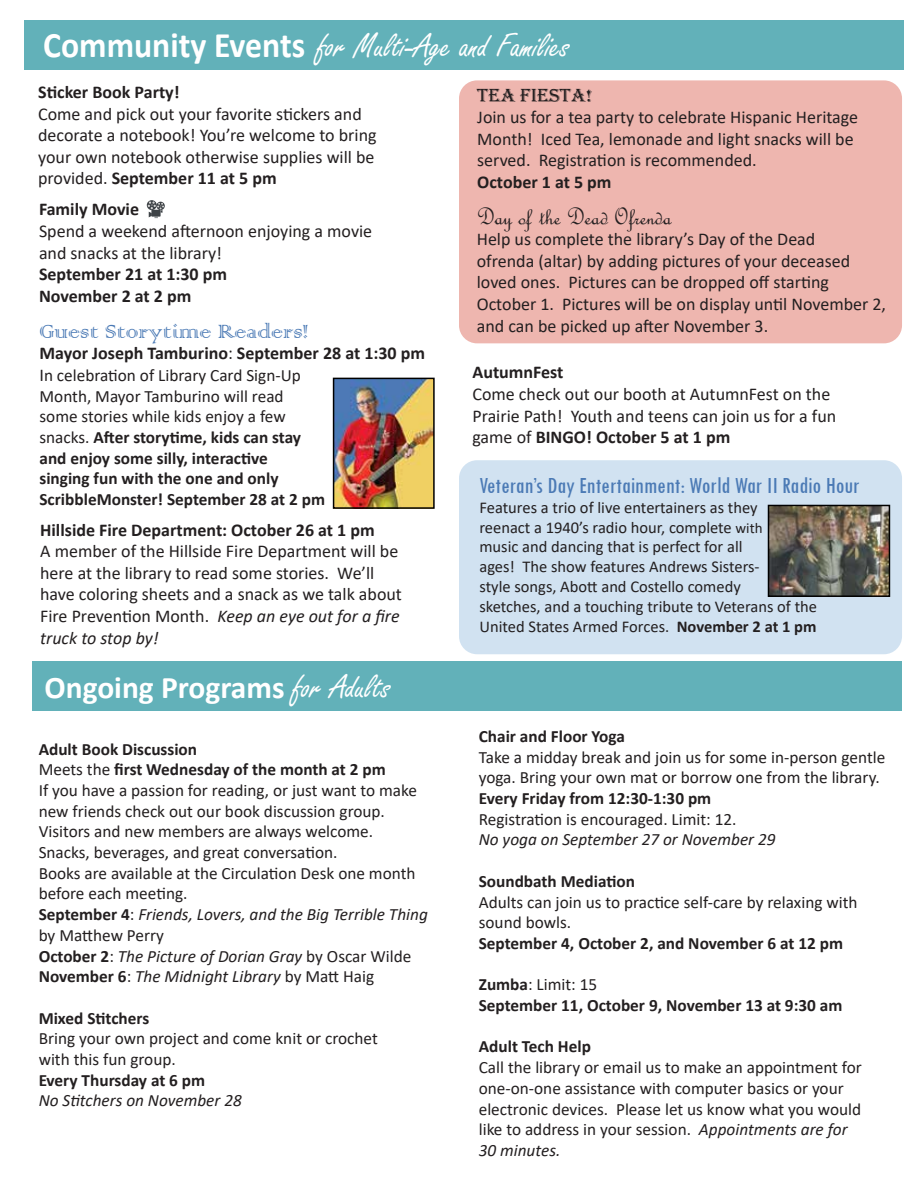
<style>
.page{position:relative;width:918px;height:1188px;background:#fff}
.page>*{position:absolute;margin:0;border:0;box-sizing:border-box;transform-origin:0 0}
.t1{font:36px "Freestyle Script";color:#fff}
.t2{font:700 31.5px "Calibri";color:#fff}
.t3{font:25.5px "Colonna";color:#4b7ab5}
.t4{font:25.5px "French Script";color:#231f20}
.t5{font:condensed 24px "Tw Cen";color:#4b7ab5}
.t6{font:19.5px "Algerian";color:#231f20}
.t7{font:18px/21.6px "Calibri";color:#231f20}
.t8{font:700 18px/21.6px "Calibri";color:#231f20}
.t9{font:17.25px/20.7px "Calibri";color:#231f20}
.t10{font:700 17.25px/20.7px "Calibri";color:#231f20}
.t11{font:italic 17.25px "Calibri";color:#231f20}
.t12{font:16.5px/19.8px "Calibri";color:#231f20}
.s1{font-family:"Calibri";font-weight:700}
.s2{font-weight:700}
.s3{font-weight:400}
.s4{font-weight:400;font-size:18px}
.s5{font-style:italic}
.s6{font-family:"Freestyle Script";font-weight:400;font-size:36px}
.s7{font-size:15px}
</style>
<div class="page">
<div style="left:32px;top:661px;width:870px;height:50px;background:#62b1b9"></div>
<div style="left:459px;top:460px;width:443px;height:194px;background:#d1e2f1;border-radius:18px"></div>
<div style="left:459px;top:80px;width:443px;height:263px;background:#eeb6af;border-radius:18px"></div>
<div style="left:25px;top:20px;width:879px;height:49px;background:#62b1b9"></div>
<img style="left:771px;top:508px;width:116px;height:86px">
<div style="left:768px;top:505px;width:122px;height:92px;border:2px solid #000"></div>
<img style="left:336px;top:381px;width:96px;height:125px">
<div style="left:333px;top:378px;width:102px;height:131px;border:2px solid #000"></div>
<h1 class="t1" style="left:43px;top:26px;width:528px"><span class="s1">Community Events</span> for Multi-Age and Families</h1>
<p class="t8" style="left:38px;top:81px;width:143px">Sticker Book Party!</p>
<p class="t7" style="left:38px;top:102px;width:340px">Come and pick out your favorite stickers and decorate a notebook! You’re welcome to bring your own notebook otherwise supplies will be provided. <span class="s2">September 11 at 5 pm</span></p>
<p class="t8" style="left:39px;top:198px;width:102px">Family Movie</p>
<p class="t7" style="left:39px;top:220px;width:335px">Spend a weekend afternoon enjoying a movie and snacks at the library!</p>
<p class="t8" style="left:39px;top:263px;width:190px">September 21 at 1:30 pm<br>November 2 at 2 pm</p>
<h3 class="t3" style="left:40px;top:314px;width:270px">Guest Storytime Readers!</h3>
<p class="t8" style="left:40px;top:342px;width:387px">Mayor Joseph Tamburino<span class="s3">:</span> September 28 at 1:30 pm</p>
<p class="t10" style="left:40px;top:364px;width:287px"><span class="s4">I</span><span class="s3">n celebration of Library Card Sign-Up Month, Mayor Tamburino will read some stories while kids enjoy a few snacks.</span> After storytime, kids can stay and enjoy some silly, interactive<br>singing fun with the one and only ScribbleMonster! September 28 at 2 pm</p>
<p class="t8" style="left:40px;top:518px;width:336px">Hillside Fire Department: October 26 at 1 pm</p>
<p class="t7" style="left:40px;top:540px;width:363px">A member of the Hillside Fire Department will be here at the library to read some stories. We’ll have coloring sheets and a snack as we talk about Fire Prevention Month. <span class="s5">Keep an eye out for a fire truck to stop by!</span></p>
<h2 class="t2" style="left:45px;top:665px;width:348px">Ongoing Programs <span class="s6">for Adults</span></h2>
<p class="t9" style="left:39px;top:738px;width:391px"><span class="s2">Adult Book Discussion<br></span>Meets the <span class="s2">first Wednesday of the month at 2 pm<br></span>If you have a passion for reading, or just want to make new friends check out our book discussion group.<br>Visitors and new members are always welcome.<br>Snacks, beverages, and great conversation.<br>Books are available at the Circulation Desk one month before each meeting.<br><span class="s2">September 4</span>: <span class="s5">Friends, Lovers, and the Big Terrible Thing </span>by Matthew Perry<br><span class="s2">October 2</span>: <span class="s5">The Picture of Dorian Gray</span> by Oscar Wilde <span class="s2">November 6</span>: <span class="s5">The Midnight Library</span> by Matt Haig</p>
<p class="t10" style="left:39px;top:1007px;width:112px">Mixed Stitchers</p>
<p class="t9" style="left:39px;top:1028px;width:341px">Bring your own project and come knit or crochet with this fun group.</p>
<p class="t10" style="left:39px;top:1069px;width:168px">Every Thursday at 6 pm</p>
<p class="t11" style="left:39px;top:1089px;width:205px">No Stitchers on November 28</p>
<p class="t6" style="left:477px;top:84px;width:117px">TEA FIESTA!</p>
<p class="t7" style="left:477px;top:106px;width:382px">Join us for a tea party to celebrate Hispanic Heritage<br>Month! Iced Tea, lemonade and light snacks will be served. Registration is recommended.</p>
<p class="t8" style="left:477px;top:171px;width:136px">October 1 at 5 pm</p>
<h3 class="t4" style="left:477px;top:200px;width:196px">Day of the Dead Ofrenda</h3>
<p class="t7" style="left:477px;top:228px;width:411px">Help us complete the library’s Day of the Dead<br>ofrenda (altar) by adding pictures of your deceased loved ones. Pictures can be dropped off starting October 1. Pictures will be on display until November 2, and can be picked up after November 3.</p>
<p class="t8" style="left:472px;top:361px;width:93px">AutumnFest</p>
<p class="t7" style="left:472px;top:383px;width:365px">Come check out our booth at AutumnFest on the<br>Prairie Path! Youth and teens can join us for a fun game of <span class="s2">BINGO! October 5 at 1 pm</span></p>
<h3 class="t5" style="left:479px;top:471px;width:382px">Veteran’s Day Entertainment: World War II Radio Hour</h3>
<p class="t12" style="left:479px;top:497px;width:339px">Features a trio of live entertainers as they<br>reenact a 1940’s radio hour, complete <span class="s7">with<br></span>music and dancing that is perfect for all<br>ages! The show features Andrews Sisters-<br>style songs, Abott and Costello comedy<br>sketches, and a touching tribute to Veterans of the United States Armed Forces. <span class="s2">November 2 at 1 pm</span></p>
<p class="t10" style="left:479px;top:726px;width:148px">Chair and Floor Yoga</p>
<p class="t9" style="left:479px;top:746px;width:408px">Take a midday break and join us for some in-person gentle yoga. Bring your own mat or borrow one from the library.</p>
<p class="t10" style="left:479px;top:788px;width:234px">Every Friday from 12:30-1:30 pm</p>
<p class="t9" style="left:479px;top:808px;width:259px">Registration is encouraged. Limit: 12.</p>
<p class="t11" style="left:479px;top:828px;width:298px">No yoga on September 27 or November 29</p>
<p class="t10" style="left:479px;top:871px;width:158px">Soundbath Mediation</p>
<p class="t9" style="left:479px;top:891px;width:380px">Adults can join us to practice self-care by relaxing with sound bowls.</p>
<p class="t10" style="left:479px;top:933px;width:366px">September 4, October 2, and November 6 at 12 pm</p>
<p class="t10" style="left:479px;top:974px;width:365px">Zumba<span class="s3">: Limit: 15<br></span>September 11, October 9, November 13 at 9:30 am</p>
<p class="t10" style="left:479px;top:1036px;width:114px">Adult Tech Help</p>
<p class="t9" style="left:479px;top:1057px;width:385px">Call the library or email us to make an appointment for one-on-one assistance with computer basics or your electronic devices. Please let us know what you would like to address in your session. <span class="s5">Appointments are for 30 minutes.</span></p>
</div>
